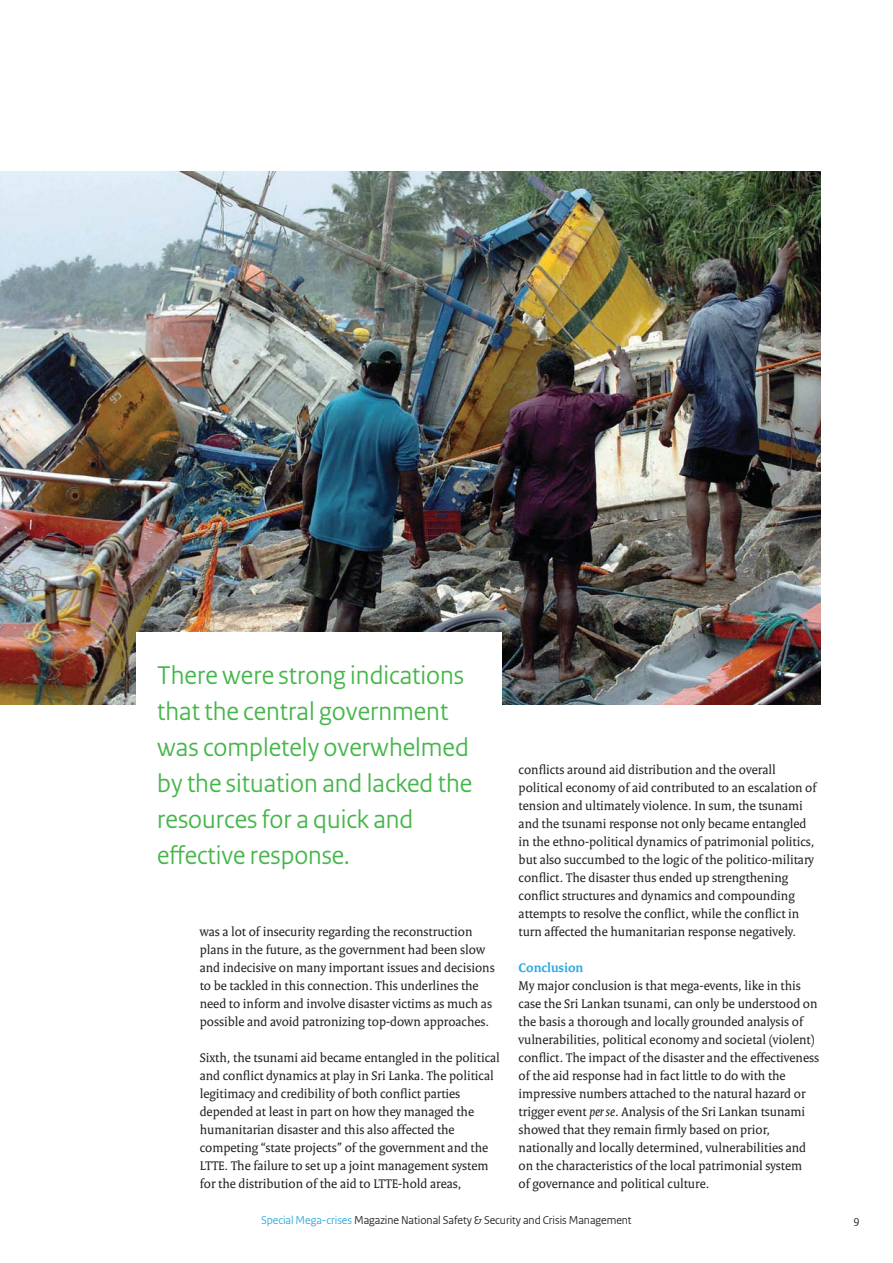
<style>
.page{position:relative;width:893px;height:1263px;background:#fff}
.page>*{position:absolute;margin:0;border:0;box-sizing:border-box;transform-origin:0 0}
.t1{font:27px/36px "Rijksoverheid Sans";color:#45b64a}
.t2{font:13.5px/18px "Rijksoverheid Serif";color:#231f20}
.t3{font:700 13.5px "Rijksoverheid Serif";color:#2aa9e0}
.t4{font:12px "Rijksoverheid Sans";color:#231f20}
.s1{font-style:italic}
.s2{color:#2aa9e0}
</style>
<div class="page">
<img style="left:0;top:172px;width:820px;height:533px">
<div style="left:136px;top:632px;width:366px;height:284px;background:#fff"></div>
<h1 class="t1" style="left:157px;top:659px;width:316px">There were strong indications that the central government was completely overwhelmed by the situation and lacked the resources for a quick and effective response.</h1>
<p class="t2" style="left:200px;top:924px;width:296px">was a lot of insecurity regarding the reconstruction plans in the future, as the government had been slow and indecisive on many important issues and decisions to be tackled in this connection. This underlines the need to inform and involve disaster victims as much as possible and avoid patronizing top-down approaches.</p>
<p class="t2" style="left:200px;top:1050px;width:302px">Sixth, the tsunami aid became entangled in the political and conflict dynamics at play in Sri Lanka. The political legitimacy and credibility of both conflict parties depended at least in part on how they managed the humanitarian disaster and this also affected the competing “state projects” of the government and the LTTE. The failure to set up a joint management system for the distribution of the aid to LTTE-hold areas,</p>
<p class="t2" style="left:519px;top:762px;width:299px">conflicts around aid distribution and the overall political economy of aid contributed to an escalation of tension and ultimately violence. In sum, the tsunami and the tsunami response not only became entangled in the ethno-political dynamics of patrimonial politics, but also succumbed to the logic of the politico-military conflict. The disaster thus ended up strengthening conflict structures and dynamics and compounding attempts to resolve the conflict, while the conflict in turn affected the humanitarian response negatively.</p>
<p class="t3" style="left:519px;top:959px;width:66px">Conclusion</p>
<p class="t2" style="left:519px;top:978px;width:302px">My major conclusion is that mega-events, like in this case the Sri Lankan tsunami, can only be understood on the basis a thorough and locally grounded analysis of vulnerabilities, political economy and societal (violent) conflict. The impact of the disaster and the effectiveness of the aid response had in fact little to do with the impressive numbers attached to the natural hazard or trigger event <span class="s1">per se</span>. Analysis of the Sri Lankan tsunami showed that they remain firmly based on prior, nationally and locally determined, vulnerabilities and on the characteristics of the local patrimonial system<br>of governance and political culture.</p>
<p class="t4" style="left:261px;top:1215px;width:372px"><span class="s2">Special Mega-crises</span> Magazine National Safety &amp; Security and Crisis Management</p>
<p class="t4" style="left:853px;top:1215px;width:8px">9</p>
</div>
